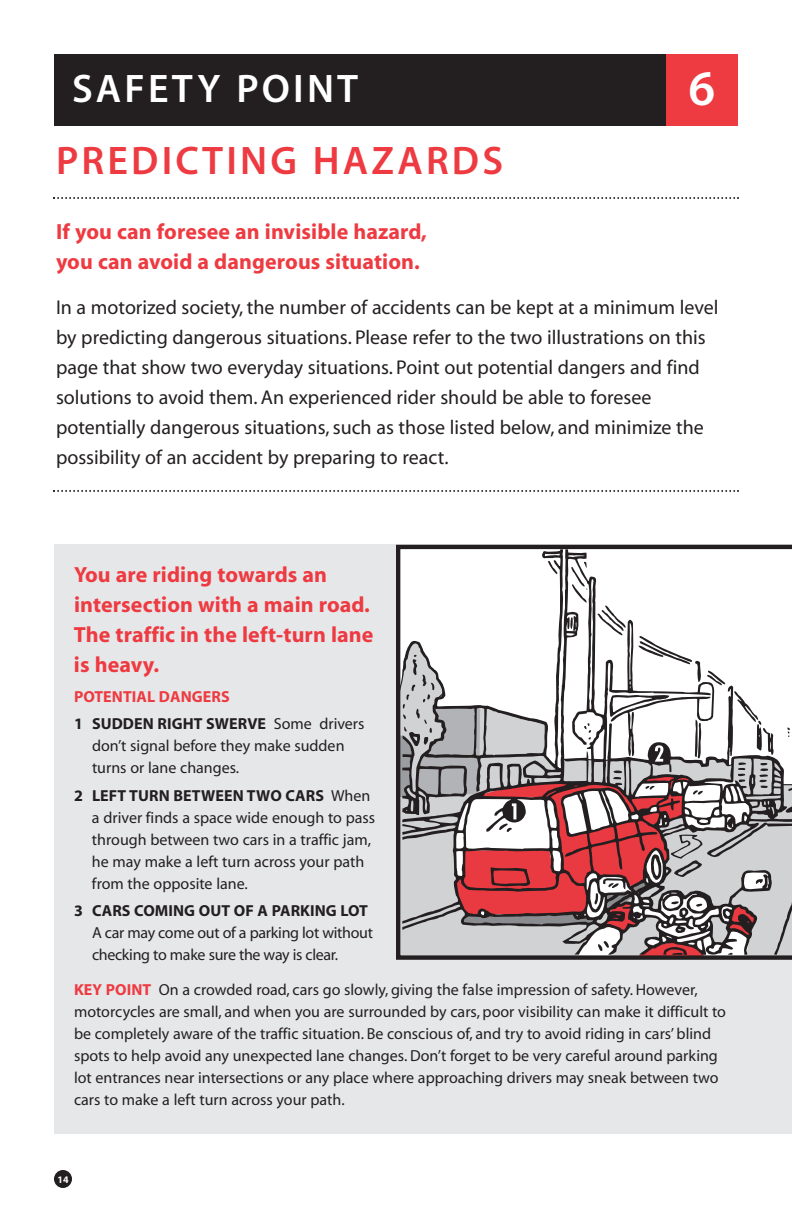
<style>
.page{position:relative;width:792px;height:1224px;background:#fff}
.page>*{position:absolute;margin:0;border:0;box-sizing:border-box;transform-origin:0 0}
.t1{font:600 50px "Myriad";color:#fff}
.t2{font:600 40px "Myriad";letter-spacing:.08em;color:#ee3a41}
.t3{font:600 40px "Myriad";letter-spacing:.08em;color:#fff}
.t4{font:700 22px/30px "Myriad";letter-spacing:.005em;color:#ee3a41}
.t5{font:20px/30px "Myriad";color:#231f20}
.t6{font:16px/22px "Myriad";color:#231f20}
.t7{font:700 16px/27.4px "Myriad";letter-spacing:.005em;color:#231f20}
.t8{font:16px/22px "Myriad";letter-spacing:-.02em;color:#231f20}
.t9{font:700 10px "Myriad";color:#fff}
.s1{color:#ee3a41}
.s2{font-weight:400}
.s3{font-weight:700}
.s4{font-weight:700;color:#ee3a41}
</style>
<div class="page">
<div style="left:54px;top:545px;width:738px;height:589px;background:#e6e7e9"></div>
<div style="left:54px;top:1170px;width:18px;height:18px;background:#231f20;border-radius:50%"></div>
<div style="left:54px;top:54px;width:612px;height:72px;background:#231f20"></div>
<div style="left:666px;top:54px;width:72px;height:72px;background:#ee3a41"></div>
<svg style="left:53px;top:197px;width:686px;height:2px"></svg>
<svg style="left:53px;top:490px;width:686px;height:2px"></svg>
<svg style="left:396px;top:545px;width:396px;height:415px"></svg>
<h2 class="t3" style="left:72px;top:74px;width:288px">SAFETY POINT</h2>
<h1 class="t1" style="left:689px;top:70px;width:28px">6</h1>
<h2 class="t2" style="left:56px;top:146px;width:449px">PREDICTING HAZARDS</h2>
<h3 class="t4" style="left:56px;top:219px;width:372px">If you can foresee an invisible hazard, you can avoid a dangerous situation.</h3>
<p class="t5" style="left:56px;top:294px;width:664px">In a motorized society, the number of accidents can be kept at a minimum level by predicting dangerous situations. Please refer to the two illustrations on this page that show two everyday situations. Point out potential dangers and find solutions to avoid them. An experienced rider should be able to foresee potentially dangerous situations, such as those listed below, and minimize the possibility of an accident by preparing to react.</p>
<h3 class="t4" style="left:74px;top:561px;width:301px">You are riding towards an intersection with a main road.<br>The traffic in the left-turn lane is heavy.</h3>
<p class="t7" style="left:74px;top:684px;width:292px"><span class="s1">POTENTIAL DANGERS<br></span>1 SUDDEN RIGHT SWERVE <span class="s2">Some drivers</span></p>
<p class="t6" style="left:92px;top:736px;width:254px">don’t signal before they make sudden turns or lane changes.</p>
<p class="t6" style="left:92px;top:786px;width:285px;text-indent:-18px"><span class="s3">2 LEFT TURN BETWEEN TWO CARS</span> When a driver finds a space wide enough to pass through between two cars in a traffic jam, he may make a left turn across your path from the opposite lane.</p>
<p class="t7" style="left:74px;top:898px;width:296px">3 CARS COMING OUT OF A PARKING LOT</p>
<p class="t8" style="left:92px;top:923px;width:283px">A car may come out of a parking lot without checking to make sure the way is clear.</p>
<p class="t6" style="left:74px;top:980px;width:654px"><span class="s4">KEY POINT</span> On a crowded road, cars go slowly, giving the false impression of safety. However, motorcycles are small, and when you are surrounded by cars, poor visibility can make it difficult to be completely aware of the traffic situation. Be conscious of, and try to avoid riding in cars’ blind spots to help avoid any unexpected lane changes. Don’t forget to be very careful around parking lot entrances near intersections or any place where approaching drivers may sneak between two cars to make a left turn across your path.</p>
<p class="t9" style="left:57px;top:1175px;width:13px">14</p>
</div>
